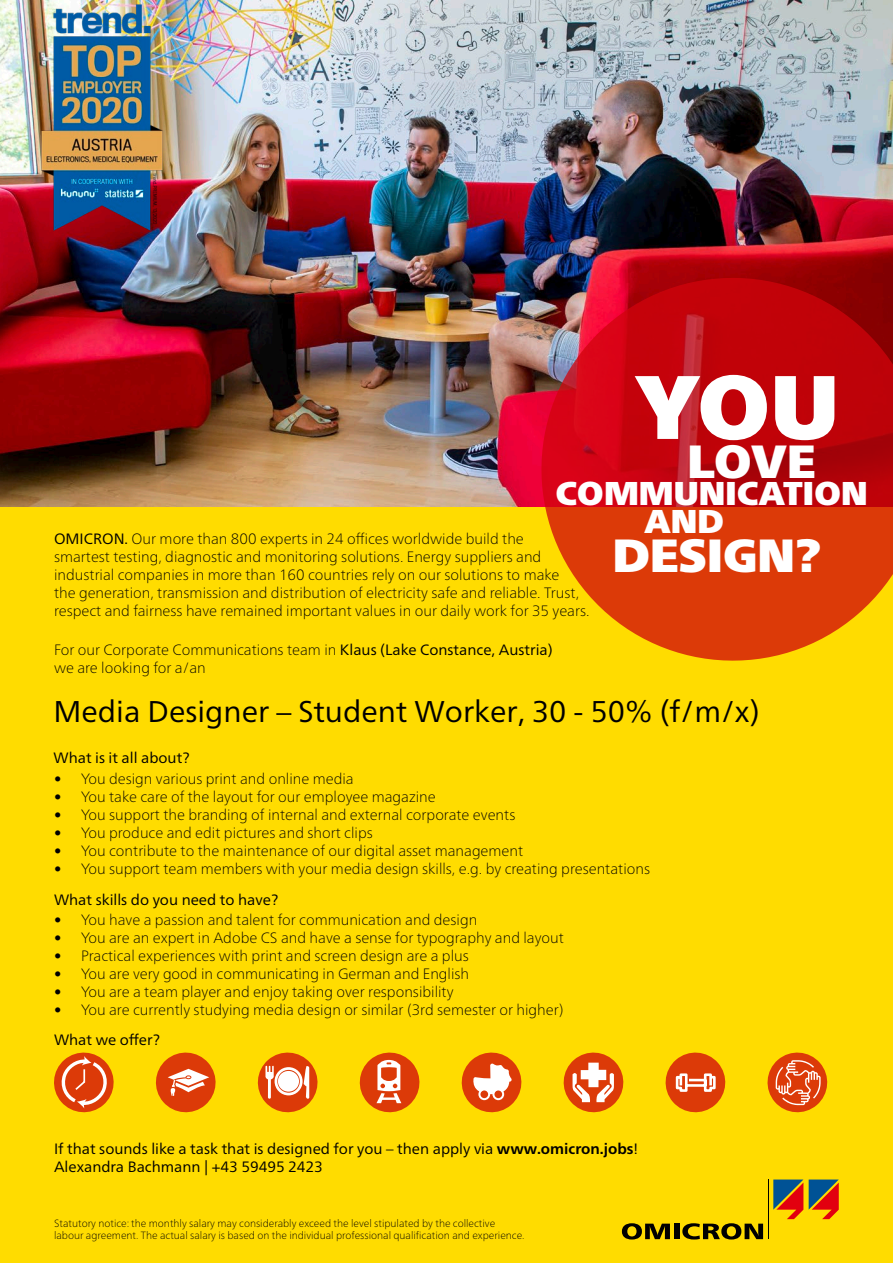
<style>
.page{position:relative;width:893px;height:1263px;background:#ffdc00}
.page>*{position:absolute;margin:0;border:0;box-sizing:border-box;transform-origin:0 0}
.t1{font:90px "Frutiger Neue LTW1 G X Black";color:#fff}
.t2{font:46.5px "Frutiger Neue LTW1 G X Black";color:#fff}
.t3{font:33px "Frutiger Neue LTW1 G X Black";color:#fff}
.Description_and_Skil{font:30px "Frutiger Neue LTW1 G";color:#000}
.Company_Introduction{font:100 15px/18px "Frutiger Neue LTW1 G";color:#000}
.Interest_claim_and_L{font:15px/18px "Frutiger Neue LTW1 G";color:#000}
.Team_and_location{font:100 15px/18px "Frutiger Neue LTW1 G";color:#000}
.Description_and_Skil-2{font:15px "Frutiger Neue LTW1 G";color:#000}
.Statutory_notice{font:100 10.5px "Frutiger Neue LTW1 G";color:#000}
.s1{font-weight:400}
.s2{font-weight:700}
</style>
<div class="page">
<img style="left:0;top:0;width:893px;height:506px">
<svg style="left:519px;top:255px;width:374px;height:406px;background:#c92e11"></svg>
<svg style="left:359px;top:1052px;width:61px;height:61px"></svg>
<svg style="left:155px;top:1052px;width:61px;height:61px"></svg>
<svg style="left:461px;top:1052px;width:61px;height:61px"></svg>
<svg style="left:665px;top:1052px;width:61px;height:61px"></svg>
<svg style="left:767px;top:1052px;width:61px;height:61px"></svg>
<svg style="left:257px;top:1052px;width:61px;height:61px"></svg>
<svg style="left:54px;top:1052px;width:60px;height:61px"></svg>
<svg style="left:563px;top:1052px;width:61px;height:61px"></svg>
<svg style="left:622px;top:1223px;width:48px;height:16px"></svg>
<div style="left:674px;top:1223px;width:5px;height:16px;background:#000"></div>
<svg style="left:682px;top:1223px;width:81px;height:16px"></svg>
<hr style="left:768px;top:1179px;width:1px;height:60px;background:#000">
<svg style="left:773px;top:1179px;width:30px;height:40px"></svg>
<svg style="left:809px;top:1179px;width:30px;height:40px"></svg>
<img style="left:30px;top:0;width:144px;height:249px">
<p class="t1" style="left:634px;top:337px;width:206px">YOU</p>
<p class="t2" style="left:687px;top:425px;width:130px">LOVE</p>
<p class="t3" style="left:556px;top:468px;width:314px">COMMUNICATION</p>
<p class="t3" style="left:644px;top:496px;width:82px">AND</p>
<p class="t2" style="left:613px;top:520px;width:210px">DESIGN?</p>
<p class="Company_Introduction" style="left:54px;top:528px;width:537px"><span class="s1">OMICRON.</span> Our more than 800 experts in 24 offices worldwide build the<br>smartest testing, diagnostic and monitoring solutions. Energy suppliers and industrial companies in more than 160 countries rely on our solutions to make<br>the generation, transmission and distribution of electricity safe and reliable. Trust, respect and fairness have remained important values in our daily work for 35 years.</p>
<p class="Team_and_location" style="left:54px;top:639px;width:500px">For our Corporate Communications team in <span class="s1">Klaus (Lake Constance, Austria) </span>we are looking for a/an</p>
<p class="Description_and_Skil" style="left:53px;top:693px;width:708px">Media Designer – Student Worker, 30 - 50% (f/m/x)</p>
<p class="Description_and_Skil-2" style="left:53px;top:749px;width:138px">What is it all about?</p>
<p class="Company_Introduction" style="left:54px;top:768px;width:301px">• You design various print and online media</p>
<p class="Company_Introduction" style="left:54px;top:786px;width:383px">• You take care of the layout for our employee magazine</p>
<p class="Company_Introduction" style="left:54px;top:804px;width:463px">• You support the branding of internal and external corporate events</p>
<p class="Company_Introduction" style="left:54px;top:822px;width:320px">• You produce and edit pictures and short clips</p>
<p class="Company_Introduction" style="left:54px;top:840px;width:471px">• You contribute to the maintenance of our digital asset management</p>
<p class="Company_Introduction" style="left:54px;top:858px;width:598px">• You support team members with your media design skills, e.g. by creating presentations</p>
<p class="Description_and_Skil-2" style="left:54px;top:890px;width:226px">What skills do you need to have?</p>
<p class="Company_Introduction" style="left:54px;top:909px;width:425px">• You have a passion and talent for communication and design</p>
<p class="Company_Introduction" style="left:54px;top:927px;width:512px">• You are an expert in Adobe CS and have a sense for typography and layout</p>
<p class="Company_Introduction" style="left:54px;top:945px;width:416px">• Practical experiences with print and screen design are a plus</p>
<p class="Company_Introduction" style="left:54px;top:963px;width:417px">• You are very good in communicating in German and English</p>
<p class="Company_Introduction" style="left:54px;top:981px;width:401px">• You are a team player and enjoy taking over responsibility</p>
<p class="Company_Introduction" style="left:54px;top:999px;width:511px">• You are currently studying media design or similar (3rd semester or higher)</p>
<p class="Interest_claim_and_L" style="left:54px;top:1031px;width:108px">What we offer?</p>
<p class="Interest_claim_and_L" style="left:54px;top:1139px;width:586px">If that sounds like a task that is designed for you – then apply via <span class="s2">www.omicron.jobs</span>!<br>Alexandra Bachmann | +43 59495 2423</p>
<p class="Statutory_notice" style="left:54px;top:1215px;width:443px">Statutory notice: the monthly salary may considerably exceed the level stipulated by the collective</p>
<p class="Statutory_notice" style="left:54px;top:1228px;width:472px">labour agreement. The actual salary is based on the individual professional qualification and experience.</p>
</div>
